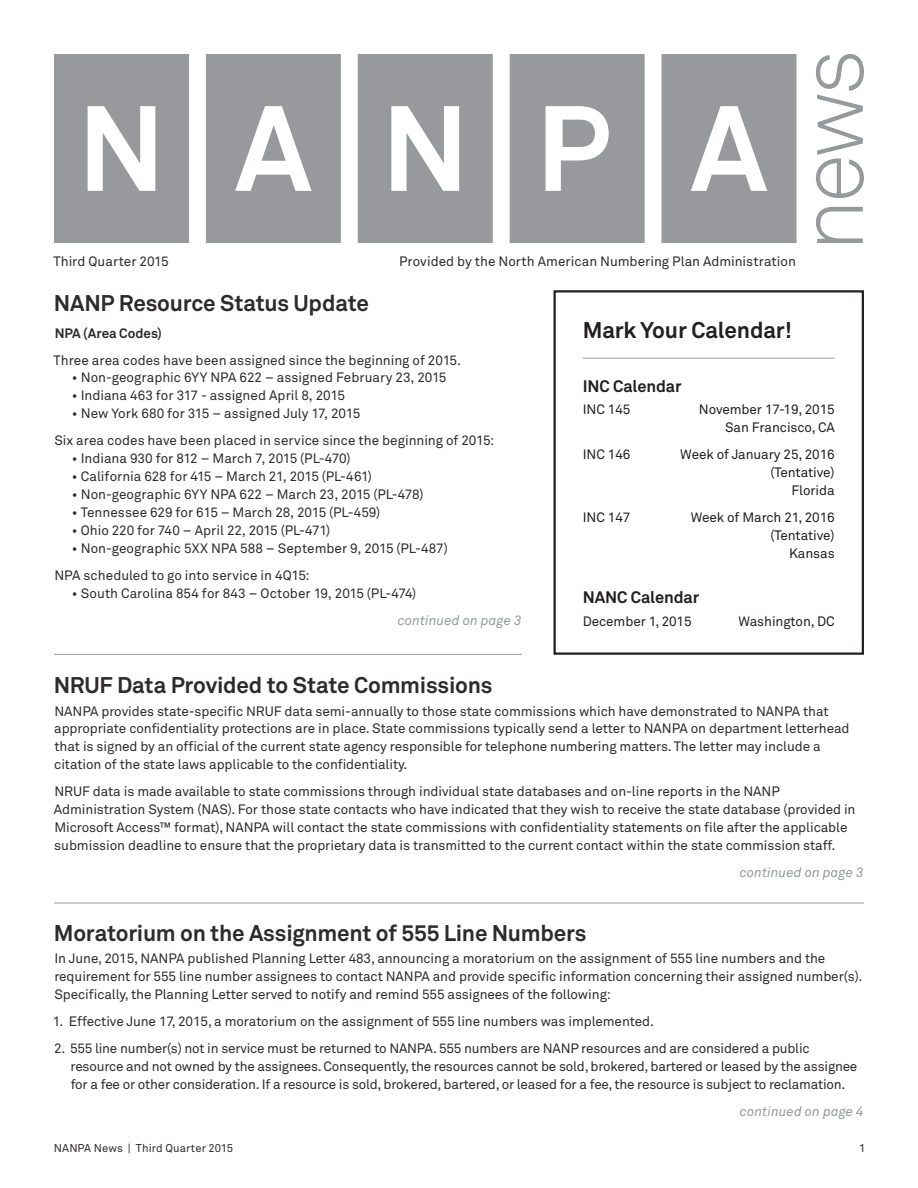
<style>
.page{position:relative;width:918px;height:1188px;background:#fff}
.page>*{position:absolute;margin:0;border:0;box-sizing:border-box;transform-origin:0 0}
.t1{font:700 22.5px "Akkurat";letter-spacing:-.01em;color:#2e2b2c}
.t2{font:700 22.5px "Akkurat";letter-spacing:-.005em;color:#231f20}
.t3{font:700 16.5px "Akkurat";letter-spacing:-.005em;color:#231f20}
.t4{font:13.5px/18px "Akkurat";letter-spacing:-.005em;color:#2e2b2c}
.t5{font:13.5px/18px "Akkurat";letter-spacing:-.005em;color:#231f20;text-align:right}
.t6{font:italic 13.5px "Akkurat";letter-spacing:.005em;color:#97999c}
.t7{font:700 13.5px "Akkurat";color:#2e2b2c}
.t8{font:11.25px "Akkurat";letter-spacing:.005em;color:#2e2b2c}
</style>
<div class="page">
<svg style="left:206px;top:54px;width:135px;height:189px;background:#a2a4a7"></svg>
<svg style="left:662px;top:54px;width:134px;height:189px;background:#a2a4a7"></svg>
<svg style="left:510px;top:54px;width:135px;height:189px;background:#a2a4a6"></svg>
<svg style="left:54px;top:54px;width:135px;height:189px;background:#a5a7aa"></svg>
<svg style="left:358px;top:54px;width:135px;height:189px;background:#a5a7aa"></svg>
<svg style="left:816px;top:54px;width:48px;height:189px"></svg>
<hr style="left:54px;top:903px;width:810px;height:1px;background:#97999c">
<hr style="left:54px;top:654px;width:468px;height:1px;background:#97999c">
<hr style="left:583px;top:358px;width:252px;height:1px;background:#97999c">
<div style="left:554px;top:290px;width:310px;height:365px;border:2px solid #231f20"></div>
<p class="t4" style="left:53px;top:252px;width:117px">Third Quarter 2015</p>
<p class="t4" style="left:399px;top:252px;width:398px">Provided by the North American Numbering Plan Administration</p>
<h1 class="t1" style="left:54px;top:288px;width:316px">NANP Resource Status Update</h1>
<p class="t7" style="left:55px;top:324px;width:109px">NPA (Area Codes)</p>
<p class="t4" style="left:53px;top:351px;width:409px">Three area codes have been assigned since the beginning of 2015.</p>
<p class="t4" style="left:72px;top:369px;width:376px">• Non-geographic 6YY NPA 622 – assigned February 23, 2015</p>
<p class="t4" style="left:72px;top:387px;width:274px">• Indiana 463 for 317 - assigned April 8, 2015</p>
<p class="t4" style="left:54px;top:401px;width:442px;line-height:27px;text-indent:18px">• New York 680 for 315 – assigned July 17, 2015<br>Six area codes have been placed in service since the beginning of 2015:</p>
<p class="t4" style="left:72px;top:450px;width:280px">• Indiana 930 for 812 – March 7, 2015 (PL-470)</p>
<p class="t4" style="left:72px;top:468px;width:302px">• California 628 for 415 – March 21, 2015 (PL-461)</p>
<p class="t4" style="left:72px;top:486px;width:353px">• Non-geographic 6YY NPA 622 – March 23, 2015 (PL-478)</p>
<p class="t4" style="left:72px;top:504px;width:310px">• Tennessee 629 for 615 – March 28, 2015 (PL-459)</p>
<p class="t4" style="left:72px;top:522px;width:260px">• Ohio 220 for 740 – April 22, 2015 (PL-471)</p>
<p class="t4" style="left:54px;top:536px;width:395px;line-height:27px;text-indent:18px">• Non-geographic 5XX NPA 588 – September 9, 2015 (PL-487)<br>NPA scheduled to go into service in 4Q15:</p>
<p class="t4" style="left:72px;top:585px;width:346px">• South Carolina 854 for 843 – October 19, 2015 (PL-474)</p>
<p class="t6" style="left:398px;top:613px;width:125px">continued on page 3</p>
<h1 class="t2" style="left:583px;top:315px;width:211px">Mark Your Calendar!</h1>
<p class="t3" style="left:583px;top:375px;width:100px">INC Calendar</p>
<p class="t5" style="left:583px;top:401px;width:49px">INC 145</p>
<p class="t5" style="left:699px;top:401px;width:137px">November 17-19, 2015<br>San Francisco, CA</p>
<p class="t5" style="left:583px;top:446px;width:49px">INC 146</p>
<p class="t5" style="left:680px;top:446px;width:156px">Week of January 25, 2016 (Tentative)<br>Florida</p>
<p class="t5" style="left:583px;top:509px;width:49px">INC 147</p>
<p class="t5" style="left:691px;top:509px;width:145px">Week of March 21, 2016 (Tentative)<br>Kansas</p>
<p class="t3" style="left:583px;top:587px;width:118px">NANC Calendar</p>
<p class="t5" style="left:583px;top:612px;width:110px">December 1, 2015</p>
<p class="t5" style="left:738px;top:612px;width:98px">Washington, DC</p>
<h1 class="t1" style="left:54px;top:671px;width:440px">NRUF Data Provided to State Commissions</h1>
<p class="t4" style="left:54px;top:702px;width:797px">NANPA provides state-specific NRUF data semi-annually to those state commissions which have demonstrated to NANPA that appropriate confidentiality protections are in place. State commissions typically send a letter to NANPA on department letterhead that is signed by an official of the current state agency responsible for telephone numbering matters. The letter may include a citation of the state laws applicable to the confidentiality.</p>
<p class="t4" style="left:54px;top:783px;width:803px">NRUF data is made available to state commissions through individual state databases and on-line reports in the NANP Administration System (NAS). For those state contacts who have indicated that they wish to receive the state database (provided in Microsoft Access™ format), NANPA will contact the state commissions with confidentiality statements on file after the applicable submission deadline to ensure that the proprietary data is transmitted to the current contact within the state commission staff.</p>
<p class="t6" style="left:740px;top:865px;width:125px">continued on page 3</p>
<h1 class="t1" style="left:54px;top:918px;width:534px">Moratorium on the Assignment of 555 Line Numbers</h1>
<p class="t4" style="left:54px;top:950px;width:810px">In June, 2015, NANPA published Planning Letter 483, announcing a moratorium on the assignment of 555 line numbers and the requirement for 555 line number assignees to contact NANPA and provide specific information concerning their assigned number(s).<br>Specifically, the Planning Letter served to notify and remind 555 assignees of the following:</p>
<p class="t4" style="left:53px;top:1013px;width:603px">1. Effective June 17, 2015, a moratorium on the assignment of 555 line numbers was implemented.</p>
<p class="t4" style="left:71px;top:1040px;width:788px;text-indent:-17px">2. 555 line number(s) not in service must be returned to NANPA. 555 numbers are NANP resources and are considered a public resource and not owned by the assignees. Consequently, the resources cannot be sold, brokered, bartered or leased by the assignee for a fee or other consideration. If a resource is sold, brokered, bartered, or leased for a fee, the resource is subject to reclamation.</p>
<p class="t6" style="left:740px;top:1103px;width:125px">continued on page 4</p>
<p class="t8" style="left:54px;top:1141px;width:181px">NANPA News | Third Quarter 2015</p>
<p class="t8" style="left:859px;top:1141px;width:8px">1</p>
</div>
